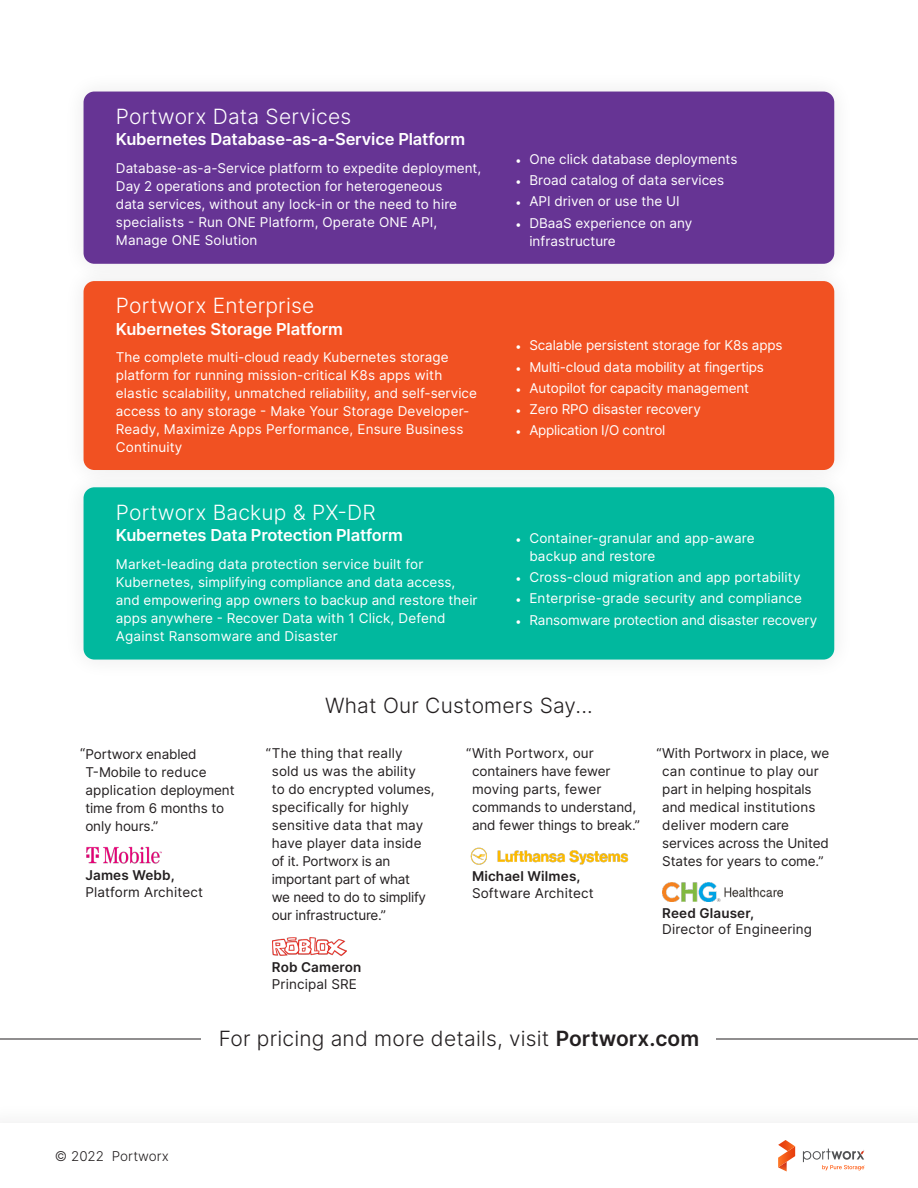
<style>
.page{position:relative;width:918px;height:1188px;background:#fff}
.page>*{position:absolute;margin:0;border:0;box-sizing:border-box;transform-origin:0 0}
.t1{font:300 21px "Inter";letter-spacing:.01em;color:#231f20}
.t2{font:300 21px "Inter";letter-spacing:.01em;color:#fff}
.t3{font:600 16.5px "Inter";letter-spacing:-.01em;color:#fff}
.t4{font:13.5px/18px "Inter";color:#fff}
.t5{font:13.5px/18px "Inter";letter-spacing:-.005em;color:#231f20}
.t6{font:13.5px "Inter";letter-spacing:-.02em;color:#fff}
.t7{font:300 13.5px "Inter";color:#231f20}
.s1{font-family:"Minion Pro"}
.s2{font-weight:600}
</style>
<div class="page">
<div style="left:63px;top:71px;width:792px;height:214px;background:#231f20;opacity:.1"></div>
<div style="left:84px;top:92px;width:750px;height:172px;background:#663494;border-radius:11px"></div>
<div style="left:63px;top:260px;width:792px;height:231px;background:#231f20;opacity:.1"></div>
<div style="left:84px;top:281px;width:750px;height:189px;background:#f15122;border-radius:11px"></div>
<div style="left:63px;top:466px;width:792px;height:214px;background:#231f20;opacity:.1"></div>
<div style="left:84px;top:487px;width:750px;height:173px;background:#01b89e;border-radius:11px"></div>
<hr style="left:0;top:1039px;width:918px;height:1px;background:#231f20">
<svg style="left:778px;top:1140px;width:17px;height:31px"></svg>
<svg style="left:803px;top:1149px;width:62px;height:21px"></svg>
<div style="left:202px;top:1025px;width:514px;height:40px;background:#fff"></div>
<img style="left:272px;top:937px;width:74px;height:19px">
<img style="left:86px;top:846px;width:76px;height:18px">
<img style="left:471px;top:847px;width:158px;height:18px">
<img style="left:662px;top:883px;width:120px;height:19px">
<p class="t2" style="left:116px;top:101px;width:237px">Portworx Data Services</p>
<p class="t3" style="left:116px;top:127px;width:351px">Kubernetes Database-as-a-Service Platform</p>
<p class="t4" style="left:116px;top:159px;width:367px">Database-as-a-Service platform to expedite deployment, Day 2 operations and protection for heterogeneous<br>data services, without any lock-in or the need to hire specialists - Run ONE Platform, Operate ONE API, Manage ONE Solution</p>
<p class="t2" style="left:116px;top:291px;width:200px">Portworx Enterprise</p>
<p class="t3" style="left:116px;top:316px;width:228px">Kubernetes Storage Platform</p>
<p class="t4" style="left:116px;top:348px;width:363px">The complete multi-cloud ready Kubernetes storage platform for running mission-critical K8s apps with elastic scalability, unmatched reliability, and self-service access to any storage - Make Your Storage Developer-Ready, Maximize Apps Performance, Ensure Business Continuity</p>
<p class="t2" style="left:116px;top:497px;width:261px">Portworx Backup &amp; PX-DR</p>
<p class="t3" style="left:116px;top:523px;width:289px">Kubernetes Data Protection Platform</p>
<p class="t4" style="left:116px;top:554px;width:363px">Market-leading data protection service built for Kubernetes, simplifying compliance and data access, and empowering app owners to backup and restore their apps anywhere - Recover Data with 1 Click, Defend Against Ransomware and Disaster</p>
<p class="t4" style="left:516px;top:150px;width:223px"><span class="s1">•</span> One click database deployments</p>
<p class="t4" style="left:516px;top:171px;width:210px"><span class="s1">•</span> Broad catalog of data services</p>
<p class="t4" style="left:516px;top:192px;width:165px"><span class="s1">•</span> API driven or use the UI</p>
<p class="t4" style="left:529px;top:213px;width:164px;text-indent:-14px"><span class="s1">•</span> DBaaS experience on any infrastructure</p>
<p class="t4" style="left:516px;top:336px;width:268px"><span class="s1">•</span> Scalable persistent storage for K8s apps</p>
<p class="t4" style="left:516px;top:357px;width:250px"><span class="s1">•</span> Multi-cloud data mobility at fingertips</p>
<p class="t4" style="left:516px;top:379px;width:235px"><span class="s1">•</span> Autopilot for capacity management</p>
<p class="t4" style="left:516px;top:400px;width:187px"><span class="s1">•</span> Zero RPO disaster recovery</p>
<p class="t6" style="left:516px;top:421px;width:151px"><span class="s1">•</span> Application I/O control</p>
<p class="t4" style="left:529px;top:529px;width:227px;text-indent:-14px"><span class="s1">•</span> Container-granular and app-aware backup and restore</p>
<p class="t4" style="left:516px;top:568px;width:286px"><span class="s1">•</span> Cross-cloud migration and app portability</p>
<p class="t4" style="left:516px;top:589px;width:288px"><span class="s1">•</span> Enterprise-grade security and compliance</p>
<p class="t4" style="left:516px;top:610px;width:303px"><span class="s1">•</span> Ransomware protection and disaster recovery</p>
<p class="t5" style="left:85px;top:745px;width:151px;text-indent:-5px">“Portworx enabled<br>T-Mobile to reduce application deployment time from 6 months to only hours.”</p>
<p class="t5" style="left:85px;top:867px;width:119px;line-height:16.5px"><span class="s2">James Webb,<br></span>Platform Architect</p>
<p class="t1" style="left:325px;top:691px;width:269px">What Our Customers Say...</p>
<p class="t5" style="left:266px;top:744px;width:138px">“The thing that really</p>
<p class="t5" style="left:272px;top:762px;width:164px">sold us was the ability<br>to do encrypted volumes, specifically for highly sensitive data that may have player data inside of it. Portworx is an important part of what<br>we need to do to simplify our infrastructure.”</p>
<p class="t5" style="left:272px;top:959px;width:91px;line-height:16.5px"><span class="s2">Rob Cameron<br></span>Principal SRE</p>
<p class="t5" style="left:466px;top:744px;width:129px">“With Portworx, our</p>
<p class="t5" style="left:472px;top:762px;width:169px">containers have fewer moving parts, fewer commands to understand, and fewer things to break.”</p>
<p class="t5" style="left:472px;top:868px;width:123px;line-height:16.5px"><span class="s2">Michael Wilmes,<br></span>Software Architect</p>
<p class="t5" style="left:656px;top:744px;width:174px">“With Portworx in place, we</p>
<p class="t5" style="left:662px;top:762px;width:168px">can continue to play our part in helping hospitals and medical institutions deliver modern care services across the United<br>States for years to come.”</p>
<p class="t5" style="left:662px;top:904px;width:151px;line-height:16.5px"><span class="s2">Reed Glauser,<br></span>Director of Engineering</p>
<p class="t7" style="left:55px;top:1146px;width:115px">© 2022 Portworx</p>
<p class="t1" style="left:219px;top:1023px;width:482px">For pricing and more details, visit <span class="s2">Portworx.com</span></p>
</div>
